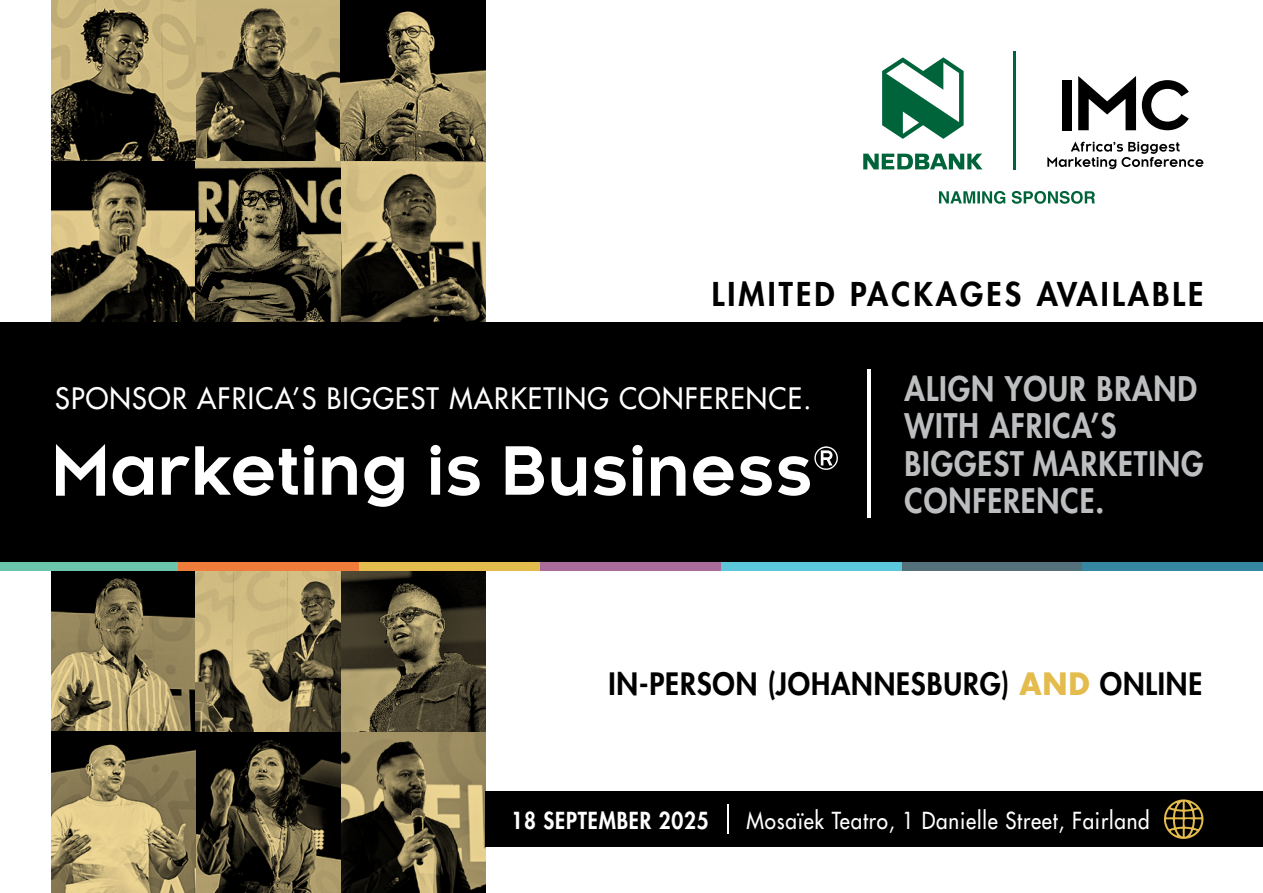
<style>
.page{position:relative;width:1263px;height:893px;background:#fff}
.page>*{position:absolute;margin:0;border:0;box-sizing:border-box;transform-origin:0 0}
.t1{font:800 33px/37.5px "Futura Std";letter-spacing:.03em;color:#bcbec0;scale:.92 1}
.t2{font:800 31.95px "Futura Std";letter-spacing:.1em;color:#000}
.t3{font:800 30px "Futura Std";letter-spacing:.03em;color:#000;scale:.95 1}
.t4{font:500 28.8px "Futura Std";letter-spacing:.045em;color:#fff;scale:.95 1}
.t5{font:500 22.8px "Futura Std";letter-spacing:.04em;color:#fff;scale:.9 1}
.t6{font:800 22.8px "Futura Std";letter-spacing:.04em;color:#fff;scale:.9 1}
.s1{font-weight:700;color:#e4bc4d}
</style>
<div class="page">
<svg style="left:939px;top:191px;width:156px;height:13px"></svg>
<hr style="left:1013px;top:51px;width:2px;height:118px;background:#00643b">
<svg style="left:863px;top:154px;width:119px;height:15px"></svg>
<svg style="left:882px;top:57px;width:82px;height:82px"></svg>
<div style="left:1062px;top:80px;width:9px;height:50px;background:#000"></div>
<svg style="left:1142px;top:80px;width:47px;height:50px"></svg>
<svg style="left:1078px;top:76px;width:58px;height:54px"></svg>
<svg style="left:1047px;top:141px;width:156px;height:28px"></svg>
<svg style="left:51px;top:0;width:434px;height:893px;background:#695e41"></svg>
<div style="left:0;top:322px;width:1263px;height:240px;background:#000"></div>
<div style="left:0;top:562px;width:181px;height:9px;background:#6ac5ab"></div>
<div style="left:178px;top:562px;width:181px;height:9px;background:#ef7c3a"></div>
<div style="left:359px;top:562px;width:181px;height:9px;background:#e4bc4d"></div>
<div style="left:540px;top:562px;width:181px;height:9px;background:#aa6c9b"></div>
<div style="left:721px;top:562px;width:181px;height:9px;background:#5dc8dc"></div>
<div style="left:902px;top:562px;width:180px;height:9px;background:#53707b"></div>
<div style="left:1082px;top:562px;width:181px;height:9px;background:#3688a2"></div>
<div style="left:485px;top:791px;width:778px;height:56px;background:#000"></div>
<hr style="left:727px;top:804px;width:1px;height:30px;background:#fff">
<svg style="left:1164px;top:799px;width:39px;height:40px"></svg>
<hr style="left:867px;top:369px;width:3px;height:149px;background:#fff">
<svg style="left:56px;top:444px;width:49px;height:52px"></svg>
<svg style="left:113px;top:456px;width:40px;height:40px"></svg>
<svg style="left:162px;top:446px;width:136px;height:50px"></svg>
<svg style="left:304px;top:445px;width:10px;height:50px"></svg>
<svg style="left:322px;top:456px;width:35px;height:39px"></svg>
<svg style="left:364px;top:456px;width:40px;height:51px"></svg>
<svg style="left:430px;top:445px;width:11px;height:50px"></svg>
<svg style="left:448px;top:456px;width:32px;height:40px"></svg>
<svg style="left:506px;top:446px;width:38px;height:49px"></svg>
<svg style="left:551px;top:457px;width:35px;height:39px"></svg>
<svg style="left:594px;top:456px;width:32px;height:40px"></svg>
<svg style="left:632px;top:445px;width:11px;height:51px"></svg>
<svg style="left:651px;top:456px;width:34px;height:40px"></svg>
<svg style="left:693px;top:456px;width:40px;height:40px"></svg>
<svg style="left:740px;top:456px;width:32px;height:40px"></svg>
<svg style="left:778px;top:446px;width:60px;height:50px"></svg>
<p class="t2" style="left:712px;top:274px;width:493px">LIMITED PACKAGES AVAILABLE</p>
<p class="t4" style="left:55px;top:380px;width:797px">SPONSOR AFRICA’S BIGGEST MARKETING CONFERENCE.</p>
<p class="t1" style="left:904px;top:370px;width:326px">ALIGN YOUR BRAND<br>WITH AFRICA’S<br>BIGGEST MARKETING<br>CONFERENCE.</p>
<p class="t3" style="left:608px;top:664px;width:627px">IN-PERSON (JOHANNESBURG) <span class="s1">AND</span> ONLINE</p>
<p class="t6" style="left:511px;top:806px;width:221px">18 SEPTEMBER 2025</p>
<p class="t5" style="left:746px;top:806px;width:449px">Mosaïek Teatro, 1 Danielle Street, Fairland</p>
</div>
